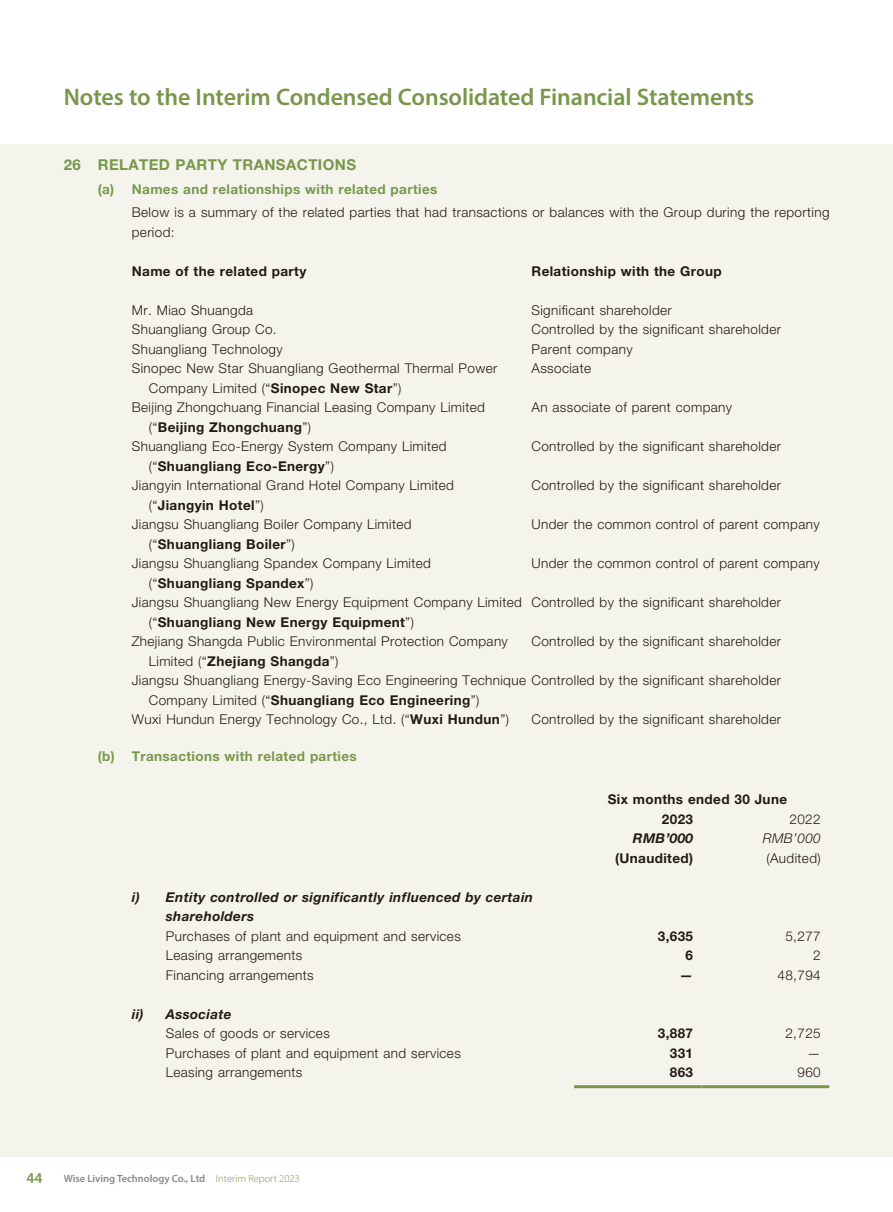
<style>
.page{position:relative;width:893px;height:1212px;background:#fff}
.page>*{position:absolute;margin:0;border:0;box-sizing:border-box;transform-origin:0 0}
.t1{font:600 24px "Myriad Pro";letter-spacing:-.005em;color:#79974c}
.t2{font:700 15px "Helvetica Neue LT Std";letter-spacing:.03em;color:#79974c}
.t3{font:600 15px "Myriad Pro";color:#79974c}
.t4{font:300 13.5px/19.5px "Helvetica Neue LT Std";letter-spacing:.03em;color:#231916}
.t5{font:700 13.5px/19.5px "Helvetica Neue LT Std";letter-spacing:.03em;color:#231916}
.t6{font:italic 700 13.5px/19.5px "Helvetica Neue LT Std";letter-spacing:.03em;color:#231916}
.t7{font:700 13.5px "Helvetica Neue LT Std";letter-spacing:.03em;color:#79974c}
.t8{font:italic 300 13.5px "Helvetica Neue LT Std";letter-spacing:.03em;color:#231916}
.t9{font:600 10.5px "Myriad Pro";color:#898989}
.s1{font-weight:700}
.s2{font-weight:300}
.s3{font-weight:300;color:#79974c}
</style>
<div class="page">
<div style="left:0;top:145px;width:893px;height:1012px;background:#f4f4ec"></div>
<hr style="left:574px;top:1085px;width:128px;height:3px;background:#79974c">
<hr style="left:702px;top:1085px;width:127px;height:3px;background:#79974c">
<h1 class="t1" style="left:64px;top:82px;width:692px">Notes to the Interim Condensed Consolidated Financial Statements</h1>
<p class="t2" style="left:64px;top:155px;width:294px">26 RELATED PARTY TRANSACTIONS</p>
<p class="t7" style="left:98px;top:180px;width:341px">(a) Names and relationships with related parties</p>
<p class="t4" style="left:132px;top:202px;width:699px">Below is a summary of the related parties that had transactions or balances with the Group during the reporting period:</p>
<p class="t5" style="left:132px;top:261px;width:176px">Name of the related party</p>
<p class="t5" style="left:531px;top:261px;width:192px">Relationship with the Group</p>
<p class="t4" style="left:132px;top:300px;width:123px">Mr. Miao Shuangda</p>
<p class="t4" style="left:531px;top:300px;width:142px">Significant shareholder</p>
<p class="t4" style="left:132px;top:319px;width:146px">Shuangliang Group Co.</p>
<p class="t4" style="left:531px;top:319px;width:251px">Controlled by the significant shareholder</p>
<p class="t4" style="left:132px;top:339px;width:152px">Shuangliang Technology</p>
<p class="t4" style="left:531px;top:339px;width:103px">Parent company</p>
<p class="t4" style="left:149px;top:358px;width:350px;text-indent:-17px">Sinopec New Star Shuangliang Geothermal Thermal Power<br>Company Limited (“<span class="s1">Sinopec New Star</span>”)</p>
<p class="t4" style="left:531px;top:358px;width:61px">Associate</p>
<p class="t4" style="left:149px;top:397px;width:338px;text-indent:-17px">Beijing Zhongchuang Financial Leasing Company Limited (“<span class="s1">Beijing Zhongchuang</span>”)</p>
<p class="t4" style="left:531px;top:397px;width:202px">An associate of parent company</p>
<p class="t4" style="left:149px;top:436px;width:299px;text-indent:-17px">Shuangliang Eco-Energy System Company Limited (“<span class="s1">Shuangliang Eco-Energy</span>”)</p>
<p class="t4" style="left:531px;top:436px;width:251px">Controlled by the significant shareholder</p>
<p class="t4" style="left:149px;top:475px;width:307px;text-indent:-17px">Jiangyin International Grand Hotel Company Limited (“<span class="s1">Jiangyin Hotel</span>”)</p>
<p class="t4" style="left:531px;top:475px;width:251px">Controlled by the significant shareholder</p>
<p class="t4" style="left:149px;top:514px;width:264px;text-indent:-17px">Jiangsu Shuangliang Boiler Company Limited (“<span class="s1">Shuangliang Boiler</span>”)</p>
<p class="t4" style="left:531px;top:514px;width:290px">Under the common control of parent company</p>
<p class="t4" style="left:149px;top:553px;width:284px;text-indent:-17px">Jiangsu Shuangliang Spandex Company Limited (“<span class="s1">Shuangliang Spandex</span>”)</p>
<p class="t4" style="left:531px;top:553px;width:290px">Under the common control of parent company</p>
<p class="t4" style="left:149px;top:592px;width:375px;text-indent:-17px">Jiangsu Shuangliang New Energy Equipment Company Limited (“<span class="s1">Shuangliang New Energy Equipment</span>”)</p>
<p class="t4" style="left:531px;top:592px;width:251px">Controlled by the significant shareholder</p>
<p class="t4" style="left:149px;top:631px;width:361px;text-indent:-17px">Zhejiang Shangda Public Environmental Protection Company<br>Limited (“<span class="s1">Zhejiang Shangda</span>”)</p>
<p class="t4" style="left:531px;top:631px;width:251px">Controlled by the significant shareholder</p>
<p class="t4" style="left:132px;top:670px;width:651px">Jiangsu Shuangliang Energy-Saving Eco Engineering Technique Controlled by the significant shareholder</p>
<p class="t5" style="left:149px;top:690px;width:332px"><span class="s2">Company Limited (“</span>Shuangliang Eco Engineering<span class="s2">”)</span></p>
<p class="t4" style="left:132px;top:709px;width:379px">Wuxi Hundun Energy Technology Co., Ltd. (“<span class="s1">Wuxi Hundun</span>”)</p>
<p class="t4" style="left:531px;top:709px;width:251px">Controlled by the significant shareholder</p>
<p class="t7" style="left:98px;top:748px;width:260px">(b) Transactions with related parties</p>
<p class="t5" style="left:662px;top:789px;width:127px;text-indent:-54px">Six months ended 30 June<br>2023</p>
<p class="t4" style="left:789px;top:809px;width:33px">2022</p>
<p class="t6" style="left:633px;top:828px;width:62px">RMB’000</p>
<p class="t8" style="left:763px;top:830px;width:59px">RMB’000</p>
<p class="t5" style="left:615px;top:848px;width:80px">(Unaudited)</p>
<p class="t4" style="left:766px;top:848px;width:56px">(Audited)</p>
<p class="t6" style="left:166px;top:887px;width:369px;text-indent:-34px">i) Entity controlled or significantly influenced by certain shareholders</p>
<p class="t4" style="left:166px;top:926px;width:296px">Purchases of plant and equipment and services</p>
<p class="t5" style="left:658px;top:926px;width:37px">3,635</p>
<p class="t4" style="left:785px;top:926px;width:37px">5,277</p>
<p class="t4" style="left:166px;top:945px;width:138px">Leasing arrangements</p>
<p class="t5" style="left:686px;top:945px;width:9px">6</p>
<p class="t4" style="left:813px;top:945px;width:9px">2</p>
<p class="t4" style="left:166px;top:965px;width:149px">Financing arrangements</p>
<p class="t5" style="left:680px;top:965px;width:15px">—</p>
<p class="t4" style="left:777px;top:965px;width:45px">48,794</p>
<p class="t6" style="left:132px;top:1004px;width:101px">ii) Associate</p>
<p class="t4" style="left:166px;top:1023px;width:166px">Sales of goods or services</p>
<p class="t5" style="left:658px;top:1023px;width:37px">3,887</p>
<p class="t4" style="left:785px;top:1023px;width:37px">2,725</p>
<p class="t4" style="left:166px;top:1043px;width:296px">Purchases of plant and equipment and services</p>
<p class="t5" style="left:670px;top:1043px;width:25px">331</p>
<p class="t4" style="left:807px;top:1043px;width:15px">—</p>
<p class="t4" style="left:166px;top:1062px;width:138px">Leasing arrangements</p>
<p class="t5" style="left:670px;top:1062px;width:25px">863</p>
<p class="t4" style="left:797px;top:1062px;width:25px">960</p>
<p class="t3" style="left:26px;top:1168px;width:18px">44</p>
<p class="t9" style="left:64px;top:1172px;width:237px">Wise Living Technology Co., Ltd <span class="s3">Interim Report 2023</span></p>
</div>
